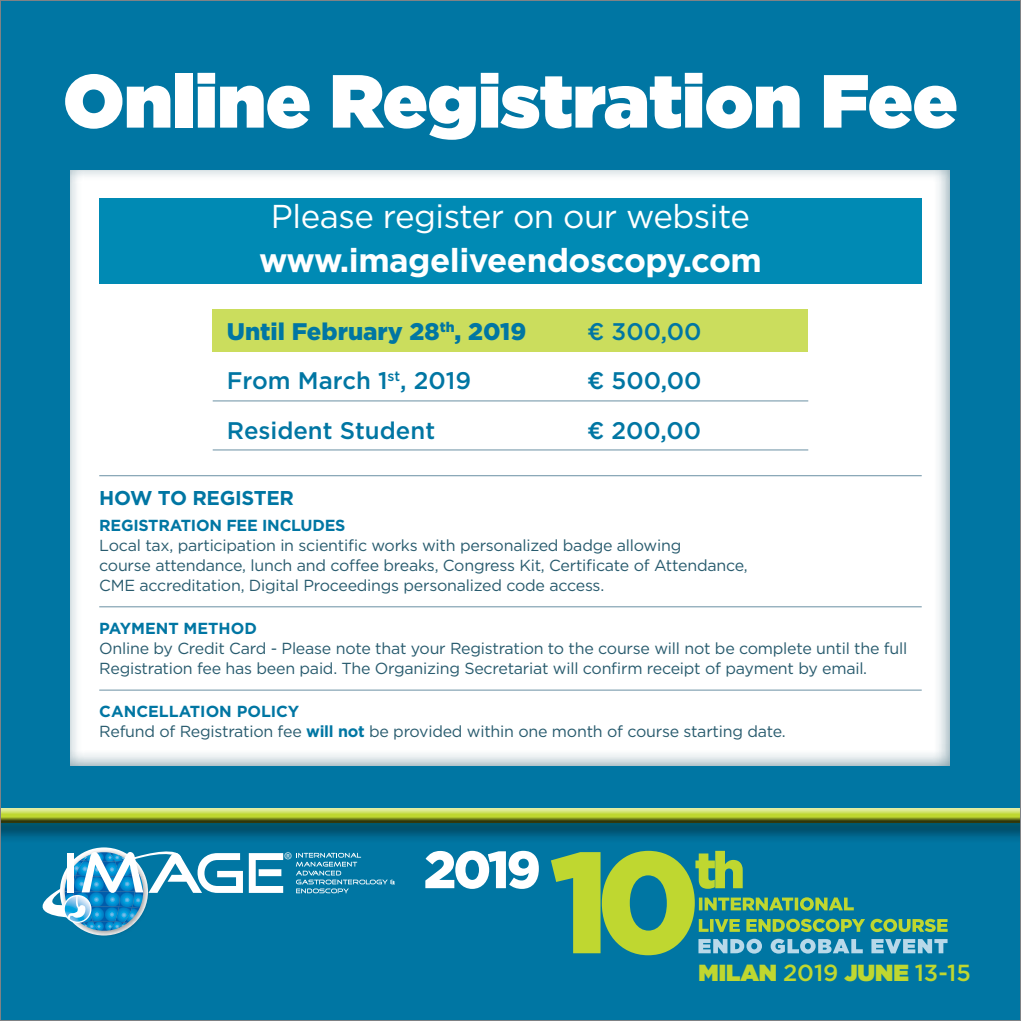
<style>
.page{position:relative;width:1021px;height:1021px;background:#fff}
.page>*{position:absolute;margin:0;border:0;box-sizing:border-box;transform-origin:0 0}
.t1{font:900 75px "Gotham";color:#fff}
.t2{font:33px "Gotham";letter-spacing:-.015em;color:#fff}
.t3{font:700 33px "Gotham";color:#fff}
.t4{font:500 24px "Gotham";color:#0076a3}
.t5{font:900 24px "Gotham";color:#0076a3}
.t6{font:500 23.2px "Gotham";color:#bfd730}
.t7{font:900 23.2px "Gotham";color:#bfd730}
.t8{font:700 20px "Gotham";letter-spacing:-.015em;color:#0076a3}
.t9{font:16px/20px "Gotham";letter-spacing:-.015em;color:#285b6e}
.t10{font:700 16px "Gotham";letter-spacing:-.015em;color:#0076a3}
.t11{font:15.6px "Myriad";color:#fff}
.s1{font-weight:700;color:#0076a3}
.s2{font-weight:900}
</style>
<div class="page">
<div style="left:0;top:0;width:1020px;height:1020px;background:#0076a3"></div>
<div style="left:69px;top:167px;width:884px;height:600px;background:#285b6e;opacity:.6"></div>
<div style="left:99px;top:198px;width:822px;height:85px;background:#008ab4"></div>
<hr style="left:99px;top:606px;width:822px;height:1px;background:#83a3b3">
<hr style="left:99px;top:689px;width:822px;height:1px;background:#83a3b3">
<hr style="left:213px;top:400px;width:595px;height:1px;background:#83a3b3">
<hr style="left:213px;top:449px;width:595px;height:1px;background:#83a3b3">
<div style="left:213px;top:309px;width:595px;height:42px;background:#cbdd5d"></div>
<hr style="left:99px;top:475px;width:822px;height:1px;background:#83a3b3">
<div style="left:0;top:808px;width:1020px;height:36px;background:#000;opacity:.4"></div>
<div style="left:0;top:819px;width:1020px;height:14px;background:#00526d"></div>
<div style="left:0;top:806px;width:1020px;height:18px;background:#000;opacity:.75"></div>
<img style="left:84px;top:931px;width:40px;height:5px">
<svg style="left:296px;top:852px;width:99px;height:41px"></svg>
<svg style="left:249px;top:853px;width:34px;height:39px"></svg>
<svg style="left:42px;top:847px;width:201px;height:84px"></svg>
<svg style="left:425px;top:850px;width:114px;height:38px"></svg>
<svg style="left:551px;top:850px;width:396px;height:105px"></svg>
<h1 class="t1" style="left:63px;top:47px;width:895px">Online registration fee</h1>
<h2 class="t2" style="left:271px;top:195px;width:480px">Please register on our website</h2>
<h2 class="t3" style="left:259px;top:238px;width:504px">WWW.IMAGELIVEENDOSCOPY.COM</h2>
<h3 class="t5" style="left:227px;top:314px;width:301px">Until February 28<sup>th</sup>, 2019</h3>
<h3 class="t4" style="left:587px;top:315px;width:116px">€ 300,00</h3>
<h3 class="t4" style="left:227px;top:365px;width:246px">From March 1<sup>st</sup>, 2019</h3>
<h3 class="t4" style="left:587px;top:365px;width:116px">€ 500,00</h3>
<h3 class="t4" style="left:227px;top:414px;width:210px">Resident Student</h3>
<h3 class="t4" style="left:587px;top:414px;width:116px">€ 200,00</h3>
<p class="t8" style="left:99px;top:484px;width:196px">HOW TO REGISTER</p>
<p class="t10" style="left:99px;top:514px;width:248px">REGISTRATION FEE INCLUDES</p>
<p class="t9" style="left:99px;top:534px;width:650px">Local tax, participation in scientific works with personalized badge allowing<br>course attendance, lunch and coffee breaks, Congress Kit, Certificate of Attendance,<br>CME accreditation, Digital Proceedings personalized code access.</p>
<p class="t10" style="left:99px;top:617px;width:58px">PAYMENT</p>
<p class="t10" style="left:184px;top:617px;width:27px">METHOD</p>
<p class="t9" style="left:99px;top:638px;width:809px">Online by Credit Card - Please note that your Registration to the course will not be complete until the full<br>Registration fee has been paid. The Organizing Secretariat will confirm receipt of payment by email.</p>
<p class="t10" style="left:99px;top:701px;width:12px">CANCELLATION</p>
<p class="t10" style="left:237px;top:701px;width:22px">POLIC</p>
<p class="t9" style="left:99px;top:701px;width:688px;text-indent:189px"><span class="s1">Y<br></span>Refund of Registration fee <span class="s1">WILL NOT</span> be provided within one month of course starting date.</p>
<p class="t11" style="left:284px;top:850px;width:9px">®</p>
<h3 class="t7" style="left:698px;top:956px;width:45px">MILAN</h3>
<h3 class="t6" style="left:783px;top:957px;width:189px">2019 <span class="s2">JUNE</span> 13-15</h3>
</div>
